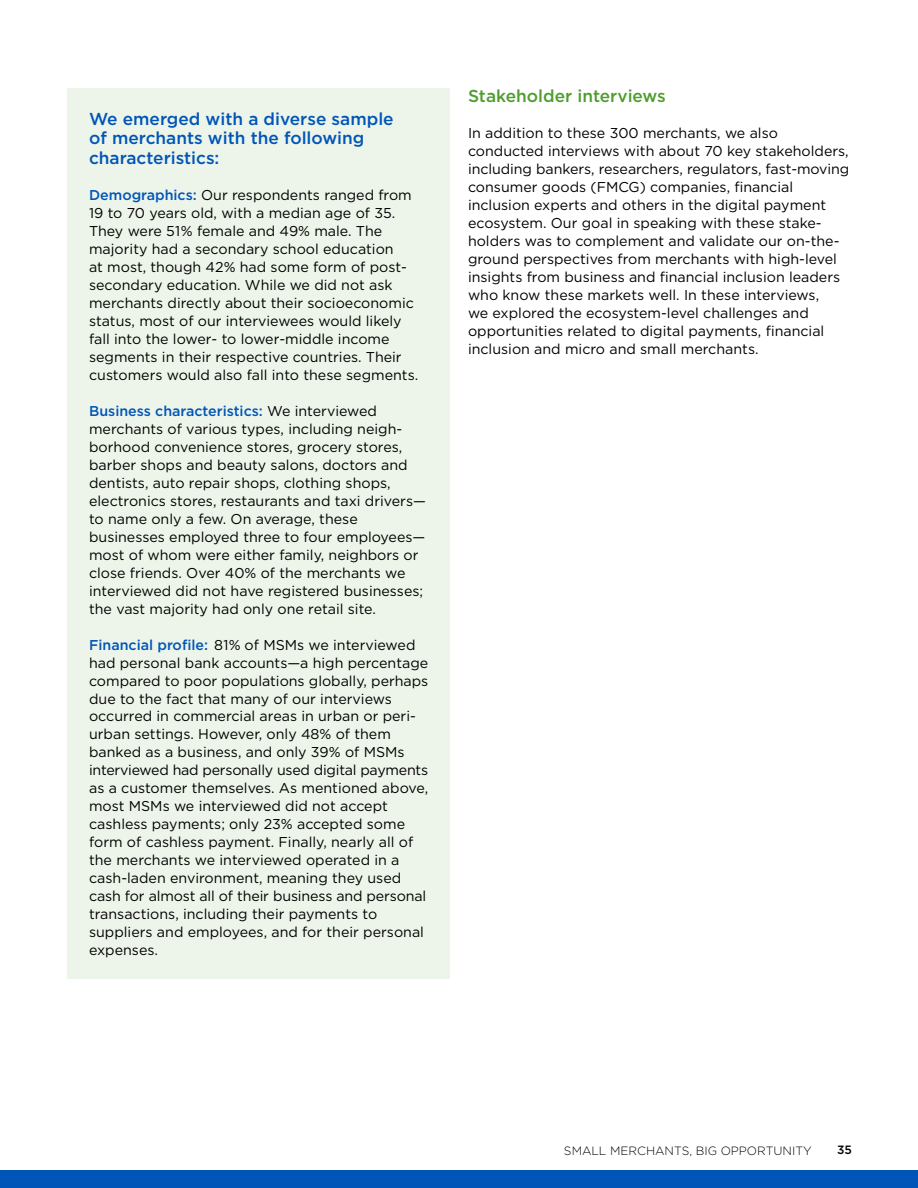
<style>
.page{position:relative;width:918px;height:1188px;background:#fff}
.page>*{position:absolute;margin:0;border:0;box-sizing:border-box;transform-origin:0 0}
.t1{font:500 17.25px/19.5px "Gotham";color:#0055b8}
.t2{font:500 17.25px "Gotham";color:#4e9d2d}
.t3{font:14.25px/18px "Gotham";color:#000}
.t4{font:300 12px "Gotham";color:#000}
.t5{font:500 12px "Gotham";color:#000}
.s1{font-weight:500;color:#0055b8}
</style>
<div class="page">
<div style="left:0;top:1170px;width:918px;height:18px;background:#0055b8"></div>
<div style="left:68px;top:88px;width:382px;height:890px;background:#edf5ea"></div>
<p class="t1" style="left:89px;top:108px;width:306px">We emerged with a diverse sample of merchants with the following characteristics:</p>
<p class="t3" style="left:89px;top:185px;width:331px"><span class="s1">Demographics:</span> Our respondents ranged from 19 to 70 years old, with a median age of 35.<br>They were 51% female and 49% male. The majority had a secondary school education<br>at most, though 42% had some form of post&shy;secondary education. While we did not ask merchants directly about their socioeconomic status, most of our interviewees would likely fall into the lower- to lower-middle income segments in their respective countries. Their customers would also fall into these segments.</p>
<p class="t3" style="left:89px;top:401px;width:338px"><span class="s1">Business characteristics:</span> We interviewed merchants of various types, including neigh&shy;borhood convenience stores, grocery stores, barber shops and beauty salons, doctors and dentists, auto repair shops, clothing shops, electronics stores, restaurants and taxi drivers— to name only a few. On average, these businesses employed three to four employees— most of whom were either family, neighbors or close friends. Over 40% of the merchants we interviewed did not have registered businesses; the vast majority had only one retail site.</p>
<p class="t3" style="left:89px;top:635px;width:341px"><span class="s1">Financial profile:</span> 81% of MSMs we interviewed had personal bank accounts—a high percentage compared to poor populations globally, perhaps due to the fact that many of our interviews occurred in commercial areas in urban or peri&shy;urban settings. However, only 48% of them banked as a business, and only 39% of MSMs interviewed had personally used digital payments as a customer themselves. As mentioned above, most MSMs we interviewed did not accept cashless payments; only 23% accepted some form of cashless payment. Finally, nearly all of the merchants we interviewed operated in a cash-laden environment, meaning they used cash for almost all of their business and personal transactions, including their payments to suppliers and employees, and for their personal expenses.</p>
<p class="t2" style="left:468px;top:86px;width:199px">Stakeholder interviews</p>
<p class="t3" style="left:468px;top:124px;width:383px">In addition to these 300 merchants, we also conducted interviews with about 70 key stakeholders, including bankers, researchers, regulators, fast-moving consumer goods (FMCG) companies, financial inclusion experts and others in the digital payment ecosystem. Our goal in speaking with these stake&shy;holders was to complement and validate our on-the&shy;ground perspectives from merchants with high-level insights from business and financial inclusion leaders who know these markets well. In these interviews,<br>we explored the ecosystem-level challenges and opportunities related to digital payments, financial inclusion and micro and small merchants.</p>
<p class="t4" style="left:564px;top:1144px;width:249px">SMALL MERCHANTS, BIG OPPORTUNITY</p>
<p class="t5" style="left:837px;top:1143px;width:16px">35</p>
</div>
